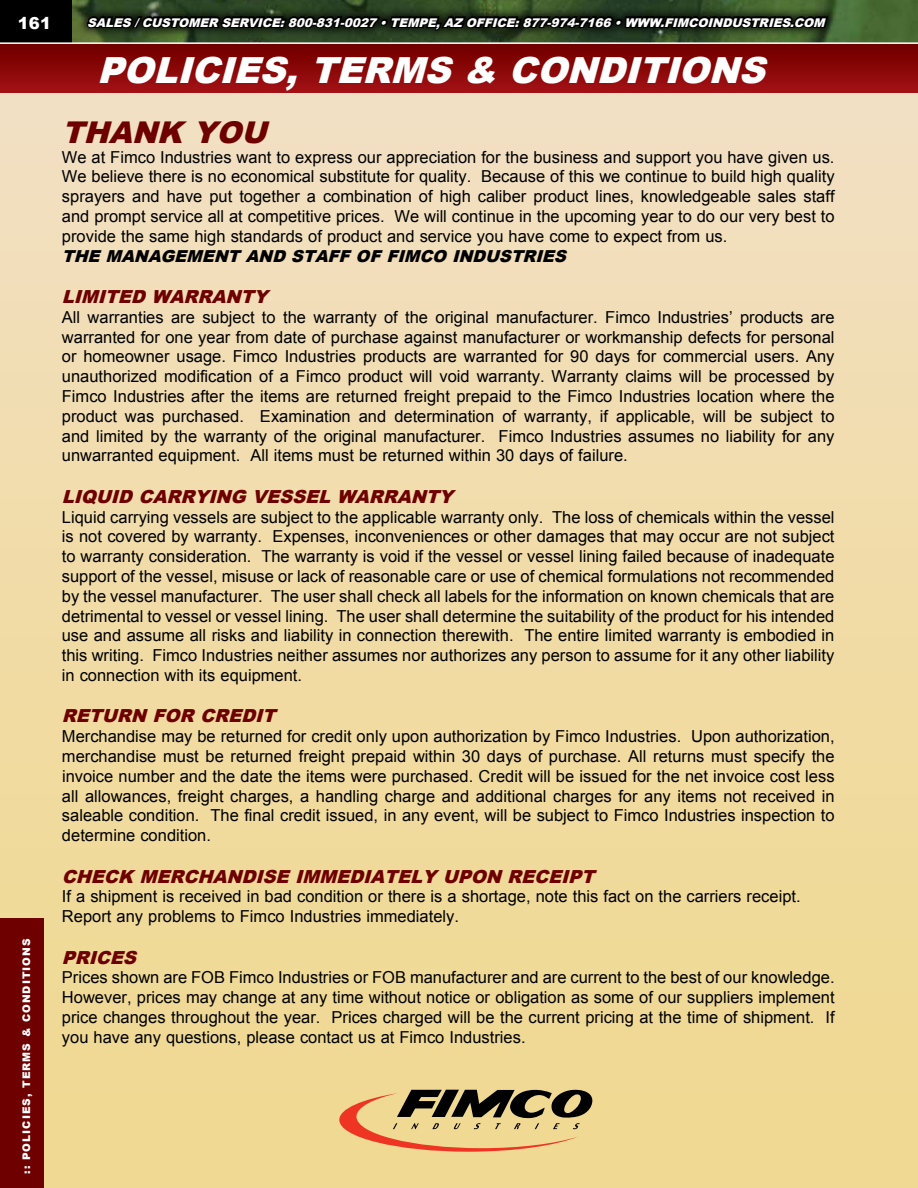
<style>
.page{position:relative;width:918px;height:1188px;background:#fff}
.page>*{position:absolute;margin:0;border:0;box-sizing:border-box;transform-origin:0 0}
.t1{font:italic 900 36px "Arial";color:#fff}
.t2{font:italic 900 30px "Arial";color:#6e0000}
.t3{font:italic 900 18px "Arial";color:#6e0000}
.t4{font:16.5px/19.8px "Arial";color:#000;text-align:justify}
.t5{font:900 16.5px "Arial";color:#fff}
.t6{font:italic 900 12px "Arial";color:#fff}
.t7{font:900 10.5px "Arial";letter-spacing:.1em;color:#fff}
.s1{font-weight:900;font-style:italic}
</style>
<div class="page">
<img style="left:72px;top:0;width:846px;height:42px">
<div style="left:0;top:0;width:72px;height:49px;background:#000"></div>
<div style="left:0;top:58px;width:918px;height:1130px;background:linear-gradient(to bottom,#f2e0c3,#f0d88d)"></div>
<div style="left:0;top:43px;width:918px;height:50px;background:linear-gradient(to bottom,#6f0000,#a21114)"></div>
<div style="left:76px;top:4px;width:760px;height:34px;background:#000;opacity:.75"></div>
<svg style="left:85px;top:0;width:748px;height:37px;background:#1f2f18"></svg>
<div style="left:0;top:918px;width:43px;height:270px;background:#6e0000"></div>
<hr style="left:0;top:42px;width:918px;height:2px;background:#fff">
<svg style="left:339px;top:1090px;width:253px;height:62px;background:#bb9a68"></svg>
<p class="t5" style="left:18px;top:14px;width:35px">161</p>
<p class="t6" style="left:87px;top:16px;width:743px">SALES /CUSTOMER SERVICE:800-831-0027 •TEMPE,AZ OFFICE:877-974-7166 •WWW.FIMCOINDUSTRIES.COM</p>
<p class="t1" style="left:97px;top:50px;width:680px">POLICIES, TERMS &amp; CONDITIONS</p>
<p class="t2" style="left:62px;top:116px;width:215px">THANK YOU</p>
<p class="t4" style="left:62px;top:147px;width:774px;text-align:left">We at Fimco Industries want to express our appreciation for the business and support you have given us.<br>We believe there is no economical substitute for quality. Because of this we continue to build high quality sprayers and have put together a combination of high caliber product lines, knowledgeable sales staff and prompt service all at competitive prices. We will continue in the upcoming year to do our very best to provide the same high standards of product and service you have come to expect from us.<br><span class="s1">THE MANAGEMENT AND STAFF OF FIMCO INDUSTRIES</span></p>
<p class="t3" style="left:62px;top:287px;width:213px">LIMITED WARRANTY</p>
<p class="t4" style="left:62px;top:307px;width:774px">All warranties are subject to the warranty of the original manufacturer. Fimco Industries’ products are warranted for one year from date of purchase against manufacturer or workmanship defects for personal or homeowner usage. Fimco Industries products are warranted for 90 days for commercial users. Any unauthorized modification of a Fimco product will void warranty. Warranty claims will be processed by Fimco Industries after the items are returned freight prepaid to the Fimco Industries location where the product was purchased. Examination and determination of warranty, if applicable, will be subject to and limited by the warranty of the original manufacturer. Fimco Industries assumes no liability for any unwarranted equipment. All items must be returned within 30 days of failure.</p>
<p class="t3" style="left:62px;top:486px;width:398px">LIQUID CARRYING VESSEL WARRANTY</p>
<p class="t4" style="left:62px;top:507px;width:774px">Liquid carrying vessels are subject to the applicable warranty only. The loss of chemicals within the vessel is not covered by warranty. Expenses, inconveniences or other damages that may occur are not subject to warranty consideration. The warranty is void if the vessel or vessel lining failed because of inadequate support of the vessel, misuse or lack of reasonable care or use of chemical formulations not recommended by the vessel manufacturer. The user shall check all labels for the information on known chemicals that are detrimental to vessel or vessel lining. The user shall determine the suitability of the product for his intended use and assume all risks and liability in connection therewith. The entire limited warranty is embodied in this writing. Fimco Industries neither assumes nor authorizes any person to assume for it any other liability in connection with its equipment.</p>
<p class="t3" style="left:62px;top:706px;width:220px">RETURN FOR CREDIT</p>
<p class="t4" style="left:62px;top:727px;width:774px">Merchandise may be returned for credit only upon authorization by Fimco Industries. Upon authorization, merchandise must be returned freight prepaid within 30 days of purchase. All returns must specify the invoice number and the date the items were purchased. Credit will be issued for the net invoice cost less all allowances, freight charges, a handling charge and additional charges for any items not received in saleable condition. The final credit issued, in any event, will be subject to Fimco Industries inspection to determine condition.</p>
<p class="t3" style="left:62px;top:866px;width:539px">CHECK MERCHANDISE IMMEDIATELY UPON RECEIPT</p>
<p class="t4" style="left:62px;top:887px;width:740px">If a shipment is received in bad condition or there is a shortage, note this fact on the carriers receipt.<br>Report any problems to Fimco Industries immediately.</p>
<p class="t3" style="left:62px;top:947px;width:81px">PRICES</p>
<p class="t4" style="left:62px;top:968px;width:774px">Prices shown are FOB Fimco Industries or FOB manufacturer and are current to the best of our knowledge.<br>However, prices may change at any time without notice or obligation as some of our suppliers implement price changes throughout the year. Prices charged will be the current pricing at the time of shipment. If you have any questions, please contact us at Fimco Industries.</p>
<p class="t7" style="left:20px;top:1174px;width:237px;rotate:-90deg">:: POLICIES, TERMS &amp; CONDITIONS</p>
</div>
